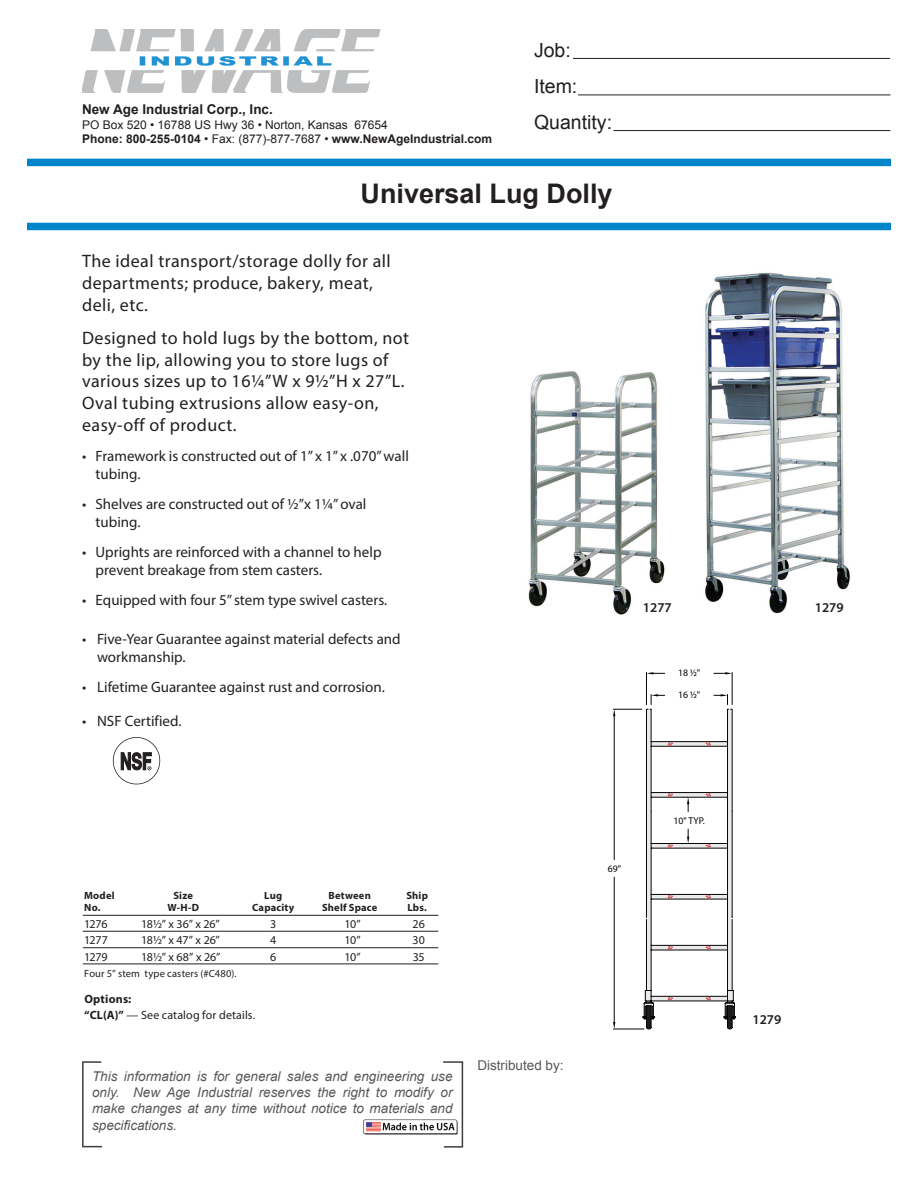
<style>
.page{position:relative;width:918px;height:1188px;background:#fff}
.page>*{position:absolute;margin:0;border:0;box-sizing:border-box;transform-origin:0 0}
.t1{font:700 27px "Arial";color:#231f20}
.t2{font:19.5px/36px "Arial";color:#231f20}
.t3{font:18px/21.6px "Myriad Pro";letter-spacing:.025em;color:#231f20}
.t4{font:15px/18px "Myriad Pro";color:#231f20}
.t5{font:italic 13.5px/16.2px "Arial";color:#57585a;text-align:justify}
.t6{font:700 13.5px "Arial";color:#231f20}
.t7{font:13.5px "Arial";color:#57585a}
.t8{font:600 13.5px "Myriad Pro";color:#231f20}
.t9{font:12px/16.5px "Myriad Pro";color:#231f20}
.t10{font:12px/14.4px "Arial";color:#231f20}
.t11{font:700 10.5px "Myriad Pro";letter-spacing:.02em;color:#231f20}
.t12{font:10.5px "Myriad Pro";letter-spacing:.015em;color:#231f20}
.t13{font:9.75px "Myriad Pro";color:#040503}
.s1{font-weight:700}
</style>
<div class="page">
<img style="left:363px;top:1118px;width:99px;height:17px">
<hr style="left:573px;top:58px;width:317px;height:1px;background:#231f20">
<hr style="left:578px;top:95px;width:312px;height:1px;background:#231f20">
<hr style="left:613px;top:130px;width:277px;height:1px;background:#231f20">
<svg style="left:82px;top:1061px;width:19px;height:2px"></svg>
<svg style="left:444px;top:1146px;width:19px;height:2px"></svg>
<hr style="left:82px;top:1062px;width:2px;height:85px;background:#3e3e3f">
<hr style="left:462px;top:1062px;width:1px;height:85px;background:#3e3e3f">
<svg style="left:84px;top:1146px;width:18px;height:1px"></svg>
<hr style="left:443px;top:1061px;width:20px;height:2px;background:#3e3e3f">
<div style="left:27px;top:159px;width:864px;height:7px;background:#0084ca"></div>
<div style="left:27px;top:223px;width:864px;height:7px;background:#0084ca"></div>
<img style="left:82px;top:29px;width:298px;height:63px">
<img style="left:705px;top:272px;width:145px;height:342px">
<img style="left:528px;top:371px;width:137px;height:244px">
<hr style="left:646px;top:673px;width:1px;height:32px;background:#040503">
<hr style="left:732px;top:673px;width:1px;height:32px;background:#040503">
<svg style="left:646px;top:672px;width:19px;height:2px"></svg>
<svg style="left:714px;top:672px;width:18px;height:2px"></svg>
<svg style="left:613px;top:694px;width:123px;height:335px"></svg>
<hr style="left:83px;top:915px;width:355px;height:1px;background:#231f20">
<hr style="left:83px;top:931px;width:355px;height:1px;background:#231f20">
<hr style="left:83px;top:947px;width:355px;height:1px;background:#231f20">
<hr style="left:83px;top:964px;width:355px;height:1px;background:#231f20">
<svg style="left:113px;top:737px;width:47px;height:47px"></svg>
<p class="t6" style="left:82px;top:101px;width:192px">New Age Industrial Corp., Inc.</p>
<p class="t10" style="left:82px;top:118px;width:412px">PO Box 520 • 16788 US Hwy 36 • Norton, Kansas 67654<br><span class="s1">Phone: 800-255-0104</span> • Fax: (877)-877-7687 • <span class="s1">www.NewAgeIndustrial.com</span></p>
<h2 class="t2" style="left:534px;top:33px;width:80px">Job:<br>Item:<br>Quantity:</h2>
<h1 class="t1" style="left:361px;top:176px;width:254px">Universal Lug Dolly</h1>
<p class="t3" style="left:82px;top:250px;width:310px">The ideal transport/storage dolly for all departments; produce, bakery, meat, deli, etc.</p>
<p class="t3" style="left:82px;top:327px;width:329px">Designed to hold lugs by the bottom, not by the lip, allowing you to store lugs of various sizes up to 16¼”W x 9½”H x 27”L.<br>Oval tubing extrusions allow easy-on, easy-off of product.</p>
<p class="t4" style="left:96px;top:446px;width:315px;text-indent:-14px">• Framework is constructed out of 1” x 1” x .070” wall tubing.</p>
<p class="t4" style="left:96px;top:494px;width:272px;text-indent:-14px">• Shelves are constructed out of ½”x 1¼” oval tubing.</p>
<p class="t4" style="left:96px;top:542px;width:287px;text-indent:-14px">• Uprights are reinforced with a channel to help prevent breakage from stem casters.</p>
<p class="t4" style="left:82px;top:590px;width:307px">• Equipped with four 5” stem type swivel casters.</p>
<p class="t4" style="left:97px;top:630px;width:305px;text-indent:-15px">• Five-Year Guarantee against material defects and workmanship.</p>
<p class="t4" style="left:82px;top:678px;width:304px">• Lifetime Guarantee against rust and corrosion.</p>
<p class="t4" style="left:82px;top:711px;width:101px">• NSF Certified.</p>
<p class="t8" style="left:643px;top:599px;width:30px">1277</p>
<p class="t13" style="left:678px;top:666px;width:24px">18 1⁄2"</p>
<p class="t13" style="left:678px;top:688px;width:24px">16 1⁄2"</p>
<p class="t11" style="left:84px;top:888px;width:32px">Model</p>
<p class="t11" style="left:173px;top:888px;width:21px">Size</p>
<p class="t11" style="left:264px;top:888px;width:19px">Lug</p>
<p class="t11" style="left:329px;top:888px;width:44px">Between</p>
<p class="t11" style="left:406px;top:888px;width:23px">Ship</p>
<p class="t11" style="left:84px;top:901px;width:18px">No.</p>
<p class="t11" style="left:167px;top:901px;width:33px">W-H-D</p>
<p class="t11" style="left:252px;top:901px;width:44px">Capacity</p>
<p class="t11" style="left:322px;top:901px;width:57px">Shelf Space</p>
<p class="t11" style="left:407px;top:901px;width:21px">Lbs.</p>
<p class="t9" style="left:84px;top:916px;width:25px">1276</p>
<p class="t9" style="left:141px;top:916px;width:80px">18½” x 36” x 26”</p>
<p class="t9" style="left:270px;top:916px;width:8px">3</p>
<p class="t9" style="left:345px;top:916px;width:18px">10”</p>
<p class="t9" style="left:413px;top:916px;width:14px">26</p>
<p class="t9" style="left:84px;top:932px;width:25px">1277</p>
<p class="t9" style="left:141px;top:932px;width:80px">18½” x 47” x 26”</p>
<p class="t9" style="left:270px;top:932px;width:8px">4</p>
<p class="t9" style="left:345px;top:932px;width:18px">10”</p>
<p class="t9" style="left:413px;top:932px;width:14px">30</p>
<p class="t9" style="left:84px;top:949px;width:25px">1279</p>
<p class="t9" style="left:141px;top:949px;width:81px">18½” x 68” x 26”</p>
<p class="t9" style="left:270px;top:949px;width:8px">6</p>
<p class="t9" style="left:345px;top:949px;width:18px">10”</p>
<p class="t9" style="left:413px;top:949px;width:14px">35</p>
<p class="t12" style="left:84px;top:967px;width:154px">Four 5” stem type casters (#C480).</p>
<p class="t9" style="left:84px;top:991px;width:173px"><span class="s1">Options:<br>“CL(A)”</span> — See catalog for details.</p>
<p class="t5" style="left:92px;top:1068px;width:362px">This information is for general sales and engineering use only. New Age Industrial reserves the right to modify or make changes at any time without notice to materials and specifications.</p>
<p class="t7" style="left:477px;top:1056px;width:88px">Distributed by:</p>
<p class="t13" style="left:608px;top:863px;width:15px">69"</p>
<p class="t13" style="left:673px;top:815px;width:33px">10" TYP.</p>
<p class="t8" style="left:815px;top:599px;width:30px">1279</p>
<p class="t8" style="left:752px;top:1011px;width:30px">1279</p>
</div>
